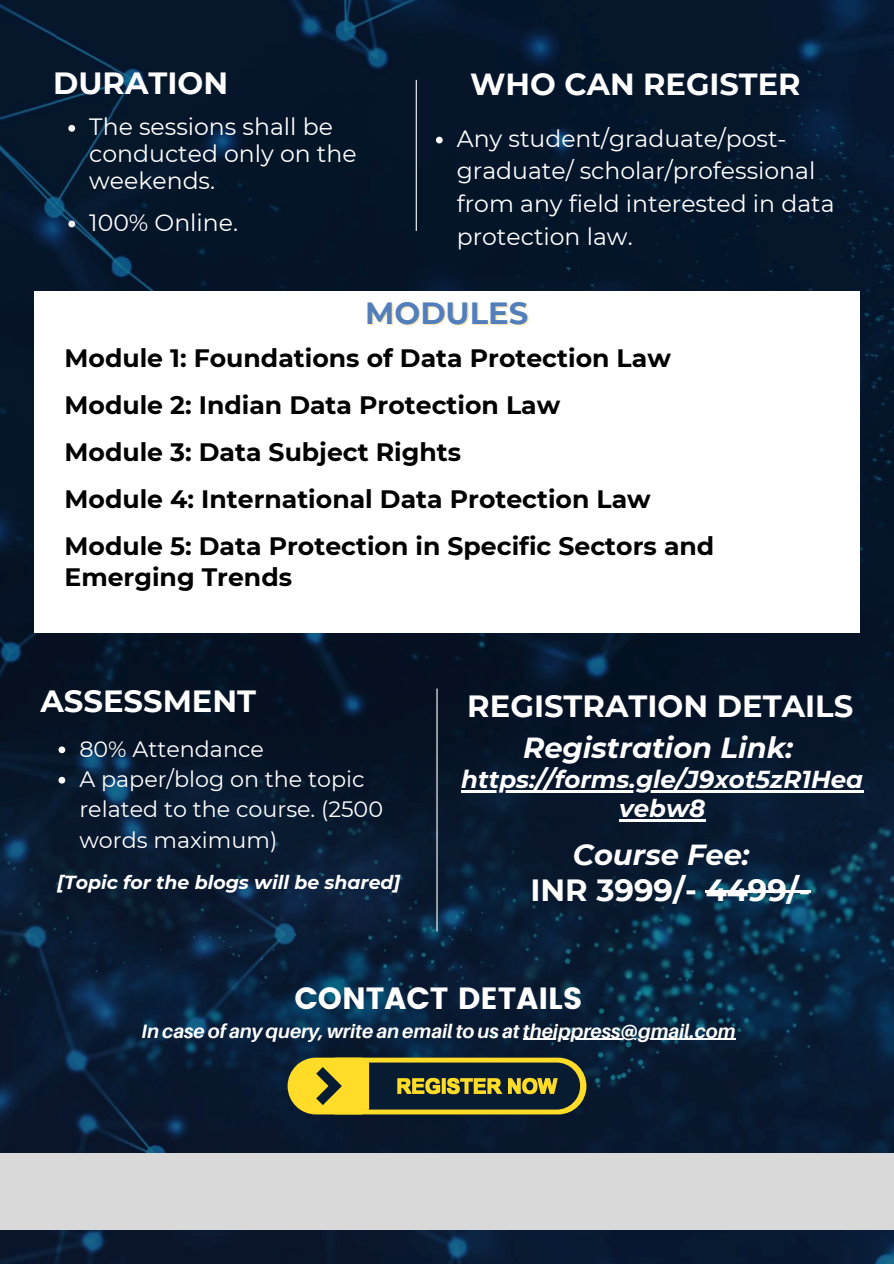
<style>
.page{position:relative;width:894px;height:1264px;background:#fff}
.page>*{position:absolute;margin:0;border:0;box-sizing:border-box;transform-origin:0 0}
.t1{font:700 30.6px "Montserrat";color:#fff}
.t2{font:30.6px "Poppins";color:#fff}
.t3{font:700 30.6px "Montserrat";color:#527fbb}
.t4{font:700 30.45px "Montserrat";color:#fff}
.t5{font:italic 700 28.95px "Montserrat";color:#fff}
.t6{font:700 25.2px/47px "Montserrat";color:#000}
.t7{font:italic 700 24.45px/29.2px "Montserrat";color:#fff;text-align:center}
.t8{font:23.55px/32.7px "Montserrat";color:#fff}
.t9{font:22.2px/30.3px "Montserrat";color:#fff}
.t10{font:italic 700 19.35px "Aileron";color:#fff}
.t11{font:italic 700 18.9px "Montserrat";color:#fff}
</style>
<div class="page">
<img style="left:0;top:0;width:893px;height:1263px">
<hr style="left:415px;top:80px;width:1px;height:151px;background:#fff">
<div style="left:34px;top:291px;width:825px;height:341px;background:#fff"></div>
<hr style="left:436px;top:688px;width:1px;height:243px;background:#fff">
<svg style="left:68px;top:125px;width:7px;height:7px"></svg>
<svg style="left:68px;top:220px;width:7px;height:7px"></svg>
<svg style="left:436px;top:137px;width:6px;height:6px"></svg>
<hr style="left:461px;top:790px;width:401px;height:2px;background:#fff">
<hr style="left:619px;top:819px;width:86px;height:2px;background:#fff">
<hr style="left:522px;top:1038px;width:213px;height:1px;background:#fff">
<svg style="left:58px;top:746px;width:7px;height:7px"></svg>
<svg style="left:58px;top:776px;width:7px;height:7px"></svg>
<svg style="left:287px;top:1057px;width:293px;height:57px;background:#78732c"></svg>
<div style="left:0;top:1153px;width:893px;height:76px;background:#d9d9d9"></div>
<hr style="left:705px;top:890px;width:105px;height:2px;background:#fff">
<p class="t1" style="left:53px;top:64px;width:176px">DURATION</p>
<p class="t4" style="left:470px;top:65px;width:332px">WHO CAN REGISTER</p>
<p class="t8" style="left:89px;top:113px;width:269px;line-height:27px">The sessions shall be conducted only on the weekends.</p>
<p class="t8" style="left:89px;top:206px;width:150px">100% Online.</p>
<p class="t8" style="left:456px;top:122px;width:379px">Any student/graduate/post&shy;graduate/ scholar/professional from any field interested in data protection law.</p>
<p class="t3" style="left:365px;top:294px;width:165px">MODULES</p>
<p class="t6" style="left:64px;top:334px;width:651px">Module 1: Foundations of Data Protection Law Module 2: Indian Data Protection Law<br>Module 3: Data Subject Rights<br>Module 4: International Data Protection Law Module 5: Data Protection in Specific Sectors and</p>
<p class="t6" style="left:64px;top:553px;width:229px">Emerging Trends</p>
<p class="t1" style="left:40px;top:682px;width:217px">ASSESSMENT</p>
<p class="t1" style="left:467px;top:687px;width:387px">REGISTRATION DETAILS</p>
<p class="t5" style="left:523px;top:729px;width:271px">Registration Link:</p>
<p class="t7" style="left:461px;top:764px;width:403px">https://forms.gle/J9xot5zR1Hea vebw8</p>
<p class="t9" style="left:79px;top:733px;width:305px">80% Attendance<br>A paper/blog on the topic related to the course. (2500 words maximum)</p>
<p class="t11" style="left:57px;top:870px;width:345px">[Topic for the blogs will be shared]</p>
<p class="t5" style="left:572px;top:836px;width:178px">Course Fee:</p>
<p class="t1" style="left:530px;top:871px;width:282px">INR 3999/- 4499/-</p>
<p class="t2" style="left:294px;top:981px;width:289px">CONTACT DETAILS</p>
<p class="t10" style="left:141px;top:1018px;width:595px">In case of any query, write an email to us at theippress@gmail.com</p>
</div>
